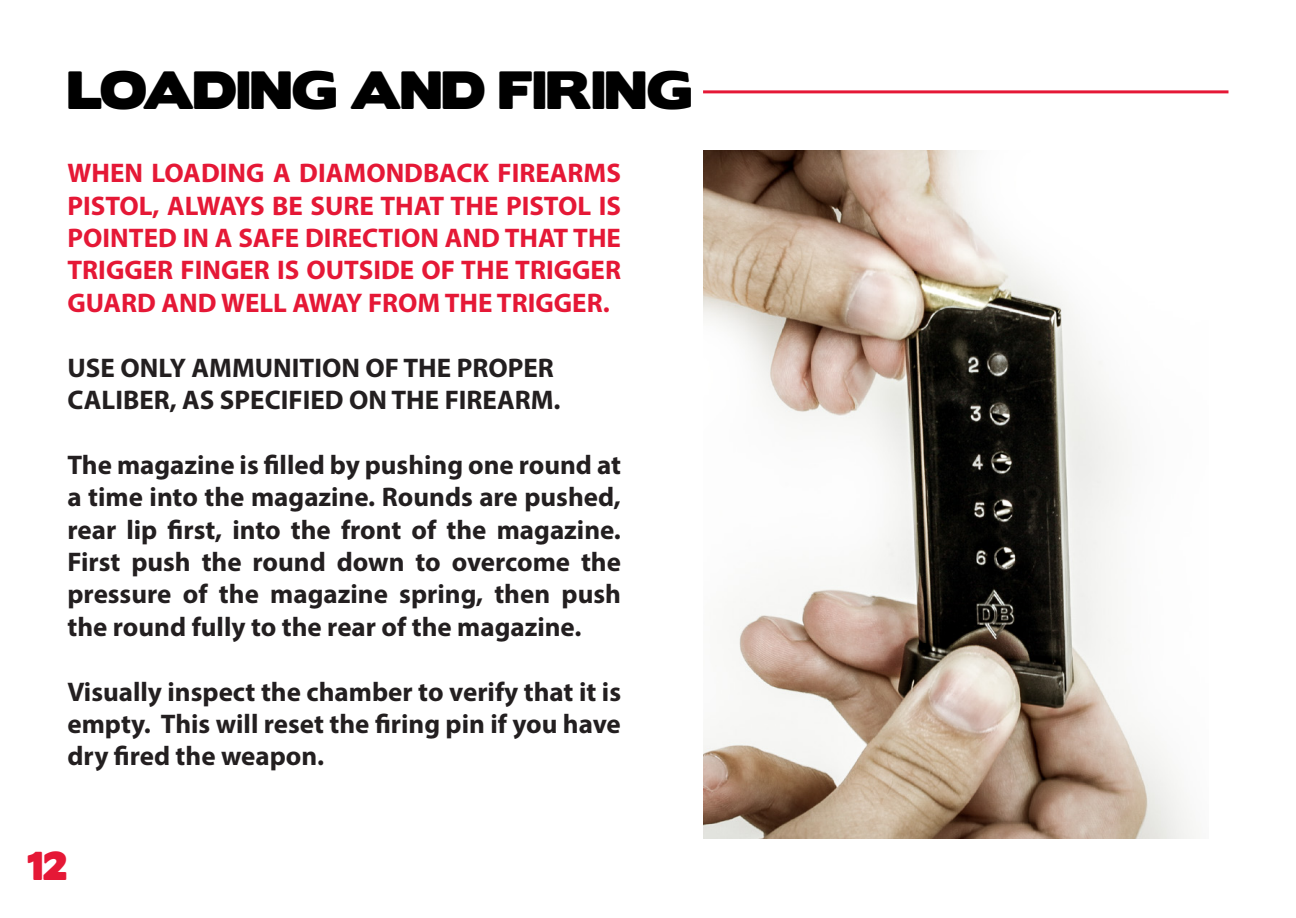
<style>
.page{position:relative;width:1296px;height:918px;background:#fff}
.page>*{position:absolute;margin:0;border:0;box-sizing:border-box;transform-origin:0 0}
.Heading{font:48px "Boris Black Bloxx";color:#000}
.t1{font:36px "Boris Black Bloxx";color:#e51836}
.bODY{font:700 27px/32.4px "Myriad Pro";color:#231f20;text-align:justify}
.bODY-2{font:700 27px/32.4px "Myriad Pro";color:#e51836;text-align:justify}
</style>
<div class="page">
<hr style="left:703px;top:90px;width:525px;height:3px;background:#e51836">
<img style="left:703px;top:151px;width:493px;height:687px">
<p class="Heading" style="left:68px;top:54px;width:626px">LOADING AND FIRING</p>
<p class="bODY-2" style="left:68px;top:156px;width:555px">WHEN LOADING A DIAMONDBACK FIREARMS PISTOL, ALWAYS BE SURE THAT THE PISTOL IS POINTED IN A SAFE DIRECTION AND THAT THE TRIGGER FINGER IS OUTSIDE OF THE TRIGGER GUARD AND WELL AWAY FROM THE TRIGGER.</p>
<p class="bODY" style="left:68px;top:350px;width:488px">USE ONLY AMMUNITION OF THE PROPER</p>
<p class="bODY" style="left:68px;top:383px;width:495px">CALIBER, AS SPECIFIED ON THE FIREARM.</p>
<p class="bODY" style="left:68px;top:448px;width:555px">The magazine is filled by pushing one round at a time into the magazine. Rounds are pushed, rear lip first, into the front of the magazine.<br>First push the round down to overcome the pressure of the magazine spring, then push the round fully to the rear of the magazine.</p>
<p class="bODY" style="left:68px;top:674px;width:555px">Visually inspect the chamber to verify that it is empty. This will reset the firing pin if you have dry fired the weapon.</p>
<h2 class="t1" style="left:27px;top:839px;width:42px">12</h2>
</div>
